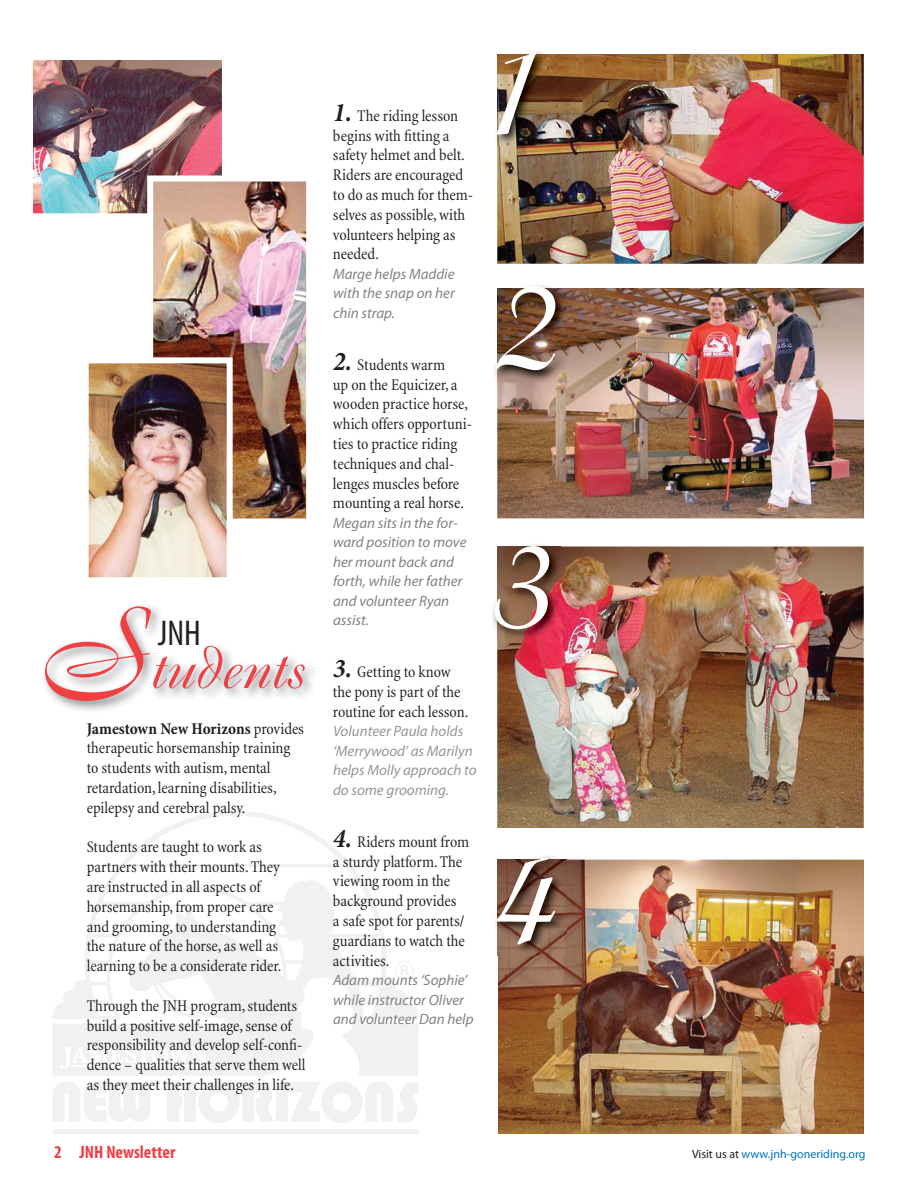
<style>
.page{position:relative;width:918px;height:1188px;background:#fff}
.page>*{position:absolute;margin:0;border:0;box-sizing:border-box;transform-origin:0 0}
.t1{font:150px/234.8px "Boulevard";color:#fff}
.t2{font:63px "Boulevard";color:#ef4044}
.t3{font:condensed 36px "Myriad Pro";color:#231f20}
.t4{font:700 condensed 18px "Myriad Pro";color:#ef4044}
.t5{font:condensed 16.5px/19.8px "Minion";letter-spacing:-.005em;color:#231f20}
.t6{font:700 condensed 16.5px "Minion Pro";letter-spacing:-.005em;color:#231f20}
.t7{font:italic 15px/19.5px "Myriad Pro";color:#808285}
.t8{font:italic 15px/19.5px "Myriad Pro";color:#939598}
.t9{font:12px "Myriad Pro";color:#0071bc}
.s1{font-size:108px}
.s2{font-family:"Minion";font-weight:400}
.s3{font-family:"Minion Pro";font-weight:700;font-style:italic;font-size:27px}
.s4{color:#231f20}
</style>
<div class="page">
<img style="left:33px;top:60px;width:189px;height:154px">
<img style="left:147px;top:176px;width:160px;height:343px">
<img style="left:44px;top:605px;width:269px;height:106px">
<img style="left:497px;top:54px;width:367px;height:210px">
<img style="left:497px;top:288px;width:367px;height:230px">
<img style="left:497px;top:547px;width:367px;height:281px">
<img style="left:498px;top:860px;width:366px;height:274px">
<img style="left:88px;top:357px;width:145px;height:221px">
<img style="left:497px;top:54px;width:49px;height:92px">
<img style="left:497px;top:288px;width:69px;height:94px">
<img style="left:492px;top:544px;width:69px;height:86px">
<img style="left:497px;top:547px;width:64px;height:94px">
<img style="left:495px;top:856px;width:71px;height:100px">
<img style="left:498px;top:860px;width:68px;height:96px">
<svg style="left:53px;top:1081px;width:97px;height:40px"></svg>
<svg style="left:167px;top:1082px;width:15px;height:39px"></svg>
<div style="left:184px;top:1082px;width:12px;height:40px;background:#f1f1f2"></div>
<div style="left:276px;top:1082px;width:12px;height:40px;background:#f1f1f2"></div>
<svg style="left:290px;top:1081px;width:128px;height:42px"></svg>
<svg style="left:198px;top:1082px;width:75px;height:41px"></svg>
<div style="left:53px;top:1129px;width:366px;height:5px;background:#f1f1f2"></div>
<svg style="left:110px;top:811px;width:251px;height:68px"></svg>
<svg style="left:53px;top:879px;width:365px;height:197px;fill:#f1f1f2"></svg>
<svg style="left:60px;top:1047px;width:147px;height:22px"></svg>
<hr style="left:71px;top:1065px;width:137px;height:2px;background:#fff">
<svg style="left:124px;top:864px;width:223px;height:3px"></svg>
<svg style="left:53px;top:887px;width:365px;height:134px"></svg>
<h2 class="t2" style="left:39px;top:646px;width:267px"><span class="s1">S</span>tudents</h2>
<h3 class="t3" style="left:158px;top:619px;width:44px">JNH</h3>
<p class="t6" style="left:87px;top:722px;width:219px">Jamestown New Horizons <span class="s2">provides</span></p>
<p class="t5" style="left:87px;top:740px;width:205px">therapeutic horsemanship training to students with autism, mental retardation, learning disabilities, epilepsy and cerebral palsy.</p>
<p class="t5" style="left:87px;top:839px;width:196px">Students are taught to work as partners with their mounts. They are instructed in all aspects of horsemanship, from proper care and grooming, to understanding the nature of the horse, as well as learning to be a considerate rider.</p>
<p class="t5" style="left:87px;top:997px;width:220px">Through the JNH program, students build a positive self-image, sense of responsibility and develop self-confi&shy;dence – qualities that serve them well as they meet their challenges in life.</p>
<p class="t5" style="left:333px;top:107px;width:142px"><span class="s3">1.</span> The riding lesson begins with fitting a safety helmet and belt.<br>Riders are encouraged to do as much for them&shy;selves as possible, with volunteers helping as needed.</p>
<p class="t7" style="left:333px;top:266px;width:123px;text-align:justify">Marge helps Maddie with the snap on her chin strap.</p>
<p class="t5" style="left:333px;top:356px;width:140px"><span class="s3">2.</span> Students warm<br>up on the Equicizer, a wooden practice horse, which offers opportuni&shy;ties to practice riding techniques and chal&shy;lenges muscles before mounting a real horse.</p>
<p class="t7" style="left:333px;top:515px;width:135px">Megan sits in the for&shy;ward position to move her mount back and forth, while her father and volunteer Ryan assist.</p>
<p class="t5" style="left:333px;top:664px;width:137px"><span class="s3">3.</span> Getting to know the pony is part of the routine for each lesson.</p>
<p class="t8" style="left:333px;top:723px;width:145px">Volunteer Paula holds ‘Merrywood’ as Marilyn helps Molly approach to do some grooming.</p>
<p class="t5" style="left:333px;top:833px;width:138px"><span class="s3">4.</span> Riders mount from a sturdy platform. The viewing room in the background provides<br>a safe spot for parents/ guardians to watch the activities.</p>
<p class="t7" style="left:333px;top:972px;width:142px">Adam mounts ‘Sophie’ while instructor Oliver and volunteer Dan help</p>
<h1 class="t1" style="left:473px;top:-9px;width:81px">1<br>2</h1>
<h1 class="t1" style="left:485px;top:446px;width:68px;line-height:313.5px">3<br>4</h1>
<p class="t4" style="left:54px;top:1145px;width:123px">2 JNH Newsletter</p>
<p class="t9" style="left:692px;top:1149px;width:175px"><span class="s4">Visit us at</span> www.jnh-goneriding.org</p>
</div>
